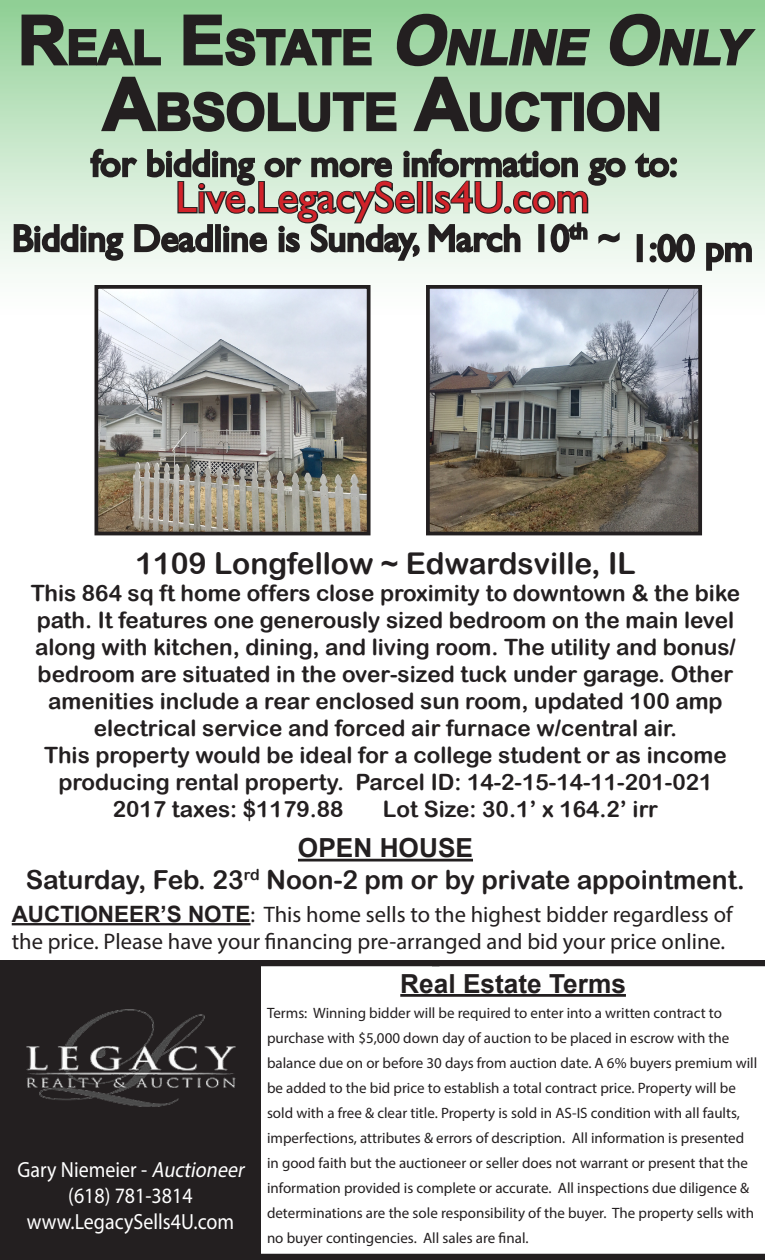
<style>
.page{position:relative;width:765px;height:1260px;background:#fff}
.page>*{position:absolute;margin:0;border:0;box-sizing:border-box;transform-origin:0 0}
.t1{font:700 50.75px "Arial";color:#231f20}
.t2{font:700 47.25px "Arial";color:#231f20}
.t3{font:43.75px "Gill Sans";color:#d1232a}
.t4{font:37.5px "Gill Sans";color:#231f20}
.t5{font:30px "Arial Rounded MT Bold";color:#231f20}
.t6{font:26.25px "Arial Rounded MT Bold";color:#231f20}
.t7{font:700 26.25px "Arial";color:#231f20}
.t8{font:22.5px/27px "Arial Rounded MT Bold";color:#231f20;text-align:center}
.t9{font:22.5px/27px "Myriad Pro";color:#231f20}
.t10{font:22px "Myriad Pro";color:#fff;scale:.91 1}
.t11{font:15px/25px "Myriad Pro";color:#231f20}
.s1{font-size:67.5px}
.s2{font-style:italic;font-size:67.5px}
.s3{font-style:italic}
.s4{font-size:72.5px}
.s5{font-family:"Arial";font-weight:700}
</style>
<div class="page">
<div style="left:0;top:0;width:765px;height:322px;background:linear-gradient(to bottom,#93d198,#fff)"></div>
<svg style="left:20px;top:13px;width:142px;height:55px;background:#80aa83"></svg>
<svg style="left:182px;top:13px;width:191px;height:54px;background:#7ea781"></svg>
<svg style="left:394px;top:13px;width:198px;height:54px;background:#80a983"></svg>
<svg style="left:607px;top:13px;width:151px;height:54px;background:#83ae86"></svg>
<svg style="left:99px;top:75px;width:299px;height:58px;background:#98b79a"></svg>
<svg style="left:412px;top:75px;width:161px;height:58px;background:#9bbb9d"></svg>
<div style="left:574px;top:92px;width:10px;height:39px;border:2px solid #231f20"></div>
<svg style="left:585px;top:90px;width:76px;height:43px;background:#8da78f"></svg>
<hr style="left:400px;top:994px;width:226px;height:3px;background:#231f20">
<div style="left:432px;top:960px;width:333px;height:6px;background:#231f20"></div>
<div style="left:0;top:960px;width:440px;height:6px;background:#231f20"></div>
<div style="left:1px;top:961px;width:259px;height:298px;background:#231f20"></div>
<div style="left:0;top:960px;width:261px;height:300px;border:1px solid #231f20"></div>
<img style="left:26px;top:1009px;width:210px;height:98px">
<svg style="left:634px;top:150px;width:45px;height:30px"></svg>
<svg style="left:12px;top:148px;width:615px;height:114px;background:#abb7ac"></svg>
<div style="left:637px;top:234px;width:6px;height:28px;border:2px solid #231f20"></div>
<svg style="left:648px;top:233px;width:48px;height:32px"></svg>
<svg style="left:705px;top:241px;width:48px;height:31px"></svg>
<hr style="left:298px;top:859px;width:175px;height:3px;background:#231f20">
<hr style="left:12px;top:923px;width:239px;height:2px;background:#231f20">
<div style="left:432px;top:1254px;width:333px;height:6px;background:#231f20"></div>
<div style="left:0;top:1254px;width:432px;height:6px;background:#231f20"></div>
<img style="left:99px;top:290px;width:267px;height:240px">
<div style="left:94px;top:285px;width:277px;height:250px;border:4px solid #231f20"></div>
<img style="left:431px;top:290px;width:266px;height:240px">
<div style="left:426px;top:285px;width:276px;height:250px;border:4px solid #231f20"></div>
<p class="t2" style="left:18px;top:16px;width:742px"><span class="s1">R</span>EAL <span class="s1">E</span> STATE <span class="s2">O</span><span class="s3">NLINE</span> <span class="s2">O</span><span class="s3">NLY</span></p>
<p class="t1" style="left:103px;top:78px;width:561px"><span class="s4">A</span>BSOLUTE <span class="s4">A</span>UCTION</p>
<p class="t4" style="left:91px;top:141px;width:588px">for bidding or more information go to:</p>
<p class="t3" style="left:175px;top:172px;width:416px">Live.LegacySells4U.com</p>
<p class="t4" style="left:12px;top:216px;width:742px">Bidding Deadline is Sunday, March 10<sup>th</sup> ~ 1:00 pm</p>
<p class="t5" style="left:135px;top:545px;width:502px">1109 Longfellow ~ Edwardsville, IL</p>
<p class="t8" style="left:31px;top:579px;width:711px">This 864 sq ft home offers close proximity to downtown &amp; the bike path. It features one generously sized bedroom on the main level along with kitchen, dining, and living room. The utility and bonus/ bedroom are situated in the over-sized tuck under garage. Other amenities include a rear enclosed sun room, updated 100 amp</p>
<p class="t8" style="left:94px;top:714px;width:585px">electrical service and forced air furnace w/central air.</p>
<p class="t8" style="left:44px;top:741px;width:684px">This property would be ideal for a college student or as income</p>
<p class="t8" style="left:58px;top:768px;width:656px">producing rental property. Parcel ID: 14-2-15-14-11-201-021</p>
<p class="t8" style="left:113px;top:795px;width:232px">2017 taxes: $1179.88</p>
<p class="t8" style="left:383px;top:795px;width:277px">Lot Size: 30.1’ x 164.2’ irr</p>
<p class="t7" style="left:298px;top:831px;width:177px">OPEN HOUSE</p>
<p class="t6" style="left:26px;top:864px;width:721px">Saturday, Feb. 23<sup>rd</sup> Noon-2 pm or by private appointment.</p>
<p class="t9" style="left:12px;top:900px;width:722px"><span class="s5">AUCTIONEER’S NOTE</span>: This home sells to the highest bidder regardless of the price. Please have your financing pre-arranged and bid your price online.</p>
<p class="t10" style="left:17px;top:1156px;width:255px">Gary Niemeier - <span class="s3">Auctioneer</span></p>
<p class="t10" style="left:68px;top:1182px;width:138px">(618) 781-3814</p>
<p class="t10" style="left:27px;top:1209px;width:229px">www.LegacySells4U.com</p>
<p class="t7" style="left:400px;top:966px;width:227px">Real Estate Terms</p>
<p class="t11" style="left:267px;top:1000px;width:456px">Terms: Winning bidder will be required to enter into a written contract to</p>
<p class="t11" style="left:267px;top:1025px;width:464px">purchase with $5,000 down day of auction to be placed in escrow with the</p>
<p class="t11" style="left:267px;top:1050px;width:492px">balance due on or before 30 days from auction date. A 6% buyers premium will be added to the bid price to establish a total contract price. Property will be sold with a free &amp; clear title. Property is sold in AS-IS condition with all faults, imperfections, attributes &amp; errors of description. All information is presented in good faith but the auctioneer or seller does not warrant or present that the information provided is complete or accurate. All inspections due diligence &amp; determinations are the sole responsibility of the buyer. The property sells with no buyer contingencies. All sales are final.</p>
</div>
